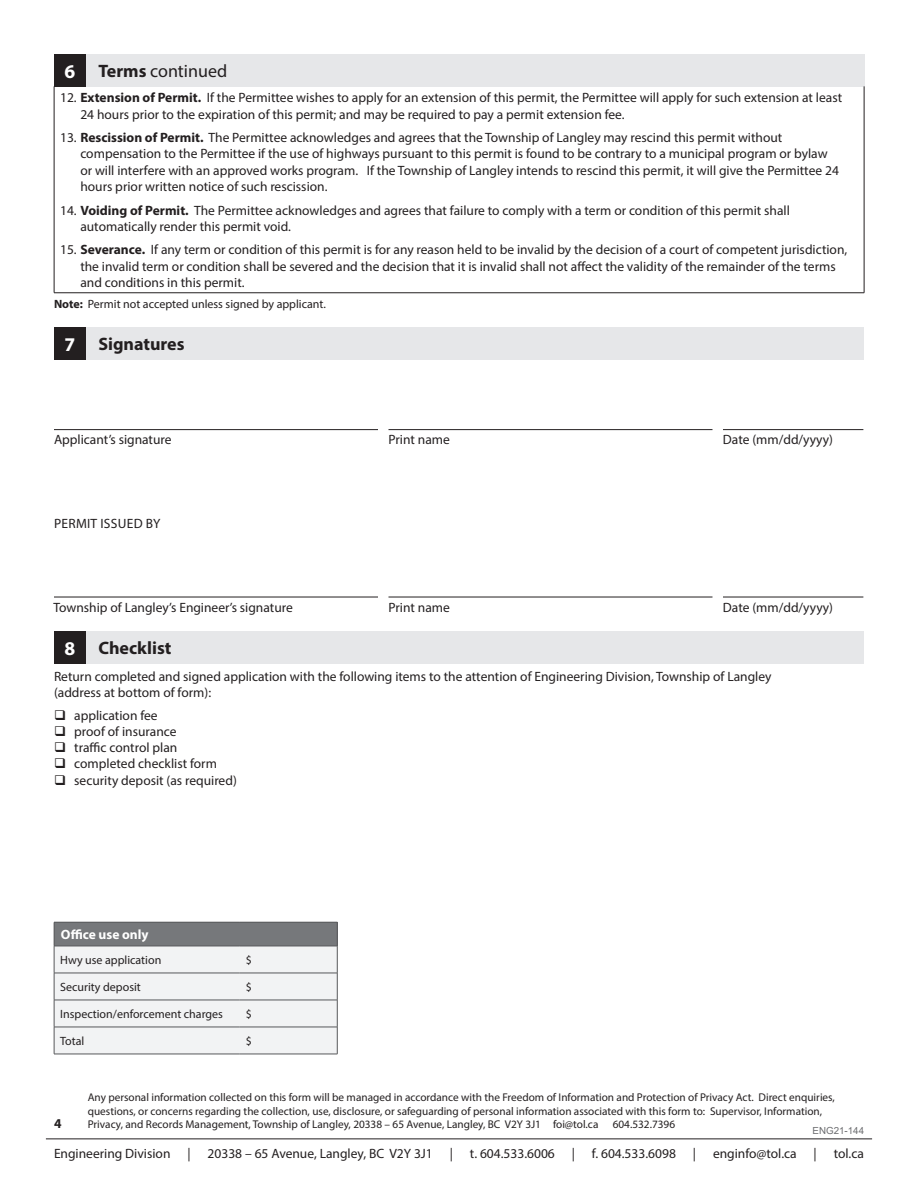
<style>
.page{position:relative;width:918px;height:1188px;background:#fff}
.page>*{position:absolute;margin:0;border:0;box-sizing:border-box;transform-origin:0 0}
.Section_Number{font:700 19.5px "Myriad Pro";color:#fff}
.Section_Title{font:700 18px "Myriad Pro";color:#231f20}
.Section_Title-2{font:18px "Myriad Pro";color:#231f20}
.Body_Text{font:13.5px/16.2px "Myriad Pro";color:#231f20}
.Signature_Date{font:13.5px "Myriad Pro";color:#231f20}
.Signature_Date-2{font:13.5px "Myriad Pro";letter-spacing:.02em;color:#231f20}
.Office_Use__Header{font:700 13.5px "Myriad Pro";color:#fff}
.t1{font:700 13.5px "Myriad Pro";color:#231f20}
.Office_Use__Body{font:12px "Myriad Pro";color:#231f20}
.Body_Note{font:12px "Myriad Pro";color:#231f20}
.t2{font:11.25px/13.5px "Myriad Pro";color:#231f20}
.t3{font:9.75px "Arial";color:#6c6d70}
.s1{font-weight:700}
</style>
<div class="page">
<hr style="left:46px;top:1138px;width:826px;height:1px;background:#231f20">
<div style="left:54px;top:54px;width:810px;height:32px;background:#e6e7e9"></div>
<hr style="left:54px;top:86px;width:1px;height:207px;background:#231f20">
<hr style="left:864px;top:86px;width:1px;height:207px;background:#231f20">
<hr style="left:54px;top:293px;width:810px;height:1px;background:#231f20">
<div style="left:54px;top:54px;width:32px;height:32px;background:#231f20"></div>
<div style="left:54px;top:328px;width:810px;height:32px;background:#e6e7e9"></div>
<div style="left:54px;top:328px;width:32px;height:32px;background:#231f20"></div>
<div style="left:54px;top:631px;width:810px;height:33px;background:#e6e7e9"></div>
<div style="left:54px;top:631px;width:32px;height:33px;background:#231f20"></div>
<hr style="left:54px;top:429px;width:324px;height:1px;background:#231f20">
<hr style="left:388px;top:429px;width:324px;height:1px;background:#231f20">
<hr style="left:723px;top:429px;width:140px;height:1px;background:#231f20">
<hr style="left:54px;top:597px;width:324px;height:1px;background:#231f20">
<hr style="left:388px;top:597px;width:324px;height:1px;background:#231f20">
<hr style="left:723px;top:597px;width:140px;height:1px;background:#231f20">
<svg style="left:54px;top:922px;width:284px;height:132px"></svg>
<hr style="left:54px;top:1054px;width:186px;height:1px;background:#57585a">
<hr style="left:240px;top:1054px;width:97px;height:1px;background:#57585a">
<p class="Section_Number" style="left:65px;top:58px;width:12px">6</p>
<p class="Section_Title-2" style="left:99px;top:60px;width:130px"><span class="s1">Terms</span> continued</p>
<p class="Body_Text" style="left:80px;top:90px;width:763px;text-indent:-20px">12. <span class="s1">Extension of Permit.</span> If the Permittee wishes to apply for an extension of this permit, the Permittee will apply for such extension at least<br>24 hours prior to the expiration of this permit; and may be required to pay a permit extension fee.</p>
<p class="Body_Text" style="left:80px;top:129px;width:760px;text-indent:-20px">13. <span class="s1">Rescission of Permit.</span> The Permittee acknowledges and agrees that the Township of Langley may rescind this permit without compensation to the Permittee if the use of highways pursuant to this permit is found to be contrary to a municipal program or bylaw or will interfere with an approved works program. If the Township of Langley intends to rescind this permit, it will give the Permittee 24 hours prior written notice of such rescission.</p>
<p class="Body_Text" style="left:80px;top:202px;width:711px;text-indent:-20px">14. <span class="s1">Voiding of Permit.</span> The Permittee acknowledges and agrees that failure to comply with a term or condition of this permit shall automatically render this permit void.</p>
<p class="Body_Text" style="left:80px;top:242px;width:768px;text-indent:-20px">15. <span class="s1">Severance.</span> If any term or condition of this permit is for any reason held to be invalid by the decision of a court of competent jurisdiction, the invalid term or condition shall be severed and the decision that it is invalid shall not affect the validity of the remainder of the terms and conditions in this permit.</p>
<p class="Body_Note" style="left:54px;top:297px;width:273px"><span class="s1">Note:</span> Permit not accepted unless signed by applicant.</p>
<p class="Section_Number" style="left:64px;top:332px;width:12px">7</p>
<p class="Section_Title" style="left:98px;top:333px;width:88px">Signatures</p>
<p class="Signature_Date" style="left:54px;top:432px;width:119px">Applicant’s signature</p>
<p class="Signature_Date" style="left:388px;top:432px;width:63px">Print name</p>
<p class="Signature_Date" style="left:723px;top:432px;width:112px">Date (mm/dd/yyyy)</p>
<p class="Signature_Date-2" style="left:54px;top:515px;width:108px">PERMIT ISSUED BY</p>
<p class="Signature_Date" style="left:53px;top:599px;width:241px">Township of Langley’s Engineer’s signature</p>
<p class="Signature_Date" style="left:388px;top:599px;width:63px">Print name</p>
<p class="Signature_Date" style="left:723px;top:599px;width:112px">Date (mm/dd/yyyy)</p>
<p class="Section_Number" style="left:64px;top:636px;width:12px">8</p>
<p class="Section_Title" style="left:98px;top:636px;width:75px">Checklist</p>
<p class="Body_Text" style="left:54px;top:668px;width:719px">Return completed and signed application with the following items to the attention of Engineering Division, Township of Langley (address at bottom of form):</p>
<p class="Body_Text" style="left:74px;top:707px;width:85px">application fee</p>
<p class="Body_Text" style="left:74px;top:723px;width:104px">proof of insurance</p>
<p class="Body_Text" style="left:74px;top:739px;width:105px">traffic control plan</p>
<p class="Body_Text" style="left:74px;top:756px;width:144px">completed checklist form</p>
<p class="Body_Text" style="left:74px;top:772px;width:164px">security deposit (as required)</p>
<p class="Office_Use__Header" style="left:61px;top:926px;width:89px">Office use only</p>
<p class="Office_Use__Body" style="left:60px;top:953px;width:103px">Hwy use application</p>
<p class="Office_Use__Body" style="left:246px;top:953px;width:8px">$</p>
<p class="Office_Use__Body" style="left:60px;top:980px;width:82px">Security deposit</p>
<p class="Office_Use__Body" style="left:246px;top:980px;width:8px">$</p>
<p class="Office_Use__Body" style="left:60px;top:1007px;width:164px">Inspection/enforcement charges</p>
<p class="Office_Use__Body" style="left:246px;top:1007px;width:8px">$</p>
<p class="Office_Use__Body" style="left:60px;top:1034px;width:26px">Total</p>
<p class="Office_Use__Body" style="left:246px;top:1034px;width:8px">$</p>
<p class="t2" style="left:88px;top:1091px;width:749px">Any personal information collected on this form will be managed in accordance with the Freedom of Information and Protection of Privacy Act. Direct enquiries, questions, or concerns regarding the collection, use, disclosure, or safeguarding of personal information associated with this form to: Supervisor, Information,<br>Privacy, and Records Management, Township of Langley, 20338 – 65 Avenue, Langley, BC V2Y 3J1 foi@tol.ca</p>
<p class="t1" style="left:54px;top:1115px;width:9px">4</p>
<p class="Body_Text" style="left:54px;top:1145px;width:118px">Engineering Division</p>
<p class="Body_Text" style="left:187px;top:1145px;width:5px">|</p>
<p class="Body_Text" style="left:208px;top:1145px;width:227px">20338 – 65 Avenue, Langley, BC V2Y 3J1</p>
<p class="Body_Text" style="left:450px;top:1145px;width:5px">|</p>
<p class="Body_Text" style="left:470px;top:1145px;width:86px">t. 604.533.6006</p>
<p class="Body_Text" style="left:572px;top:1145px;width:5px">|</p>
<p class="Body_Text" style="left:592px;top:1145px;width:85px">f. 604.533.6098</p>
<p class="Body_Text" style="left:693px;top:1145px;width:5px">|</p>
<p class="Body_Text" style="left:713px;top:1145px;width:85px">enginfo@tol.ca</p>
<p class="Body_Text" style="left:814px;top:1145px;width:5px">|</p>
<p class="Body_Text" style="left:834px;top:1145px;width:32px">tol.ca</p>
<p class="t2" style="left:613px;top:1118px;width:64px">604.532.7396</p>
<p class="t3" style="left:813px;top:1124px;width:53px">ENG21-144</p>
</div>
